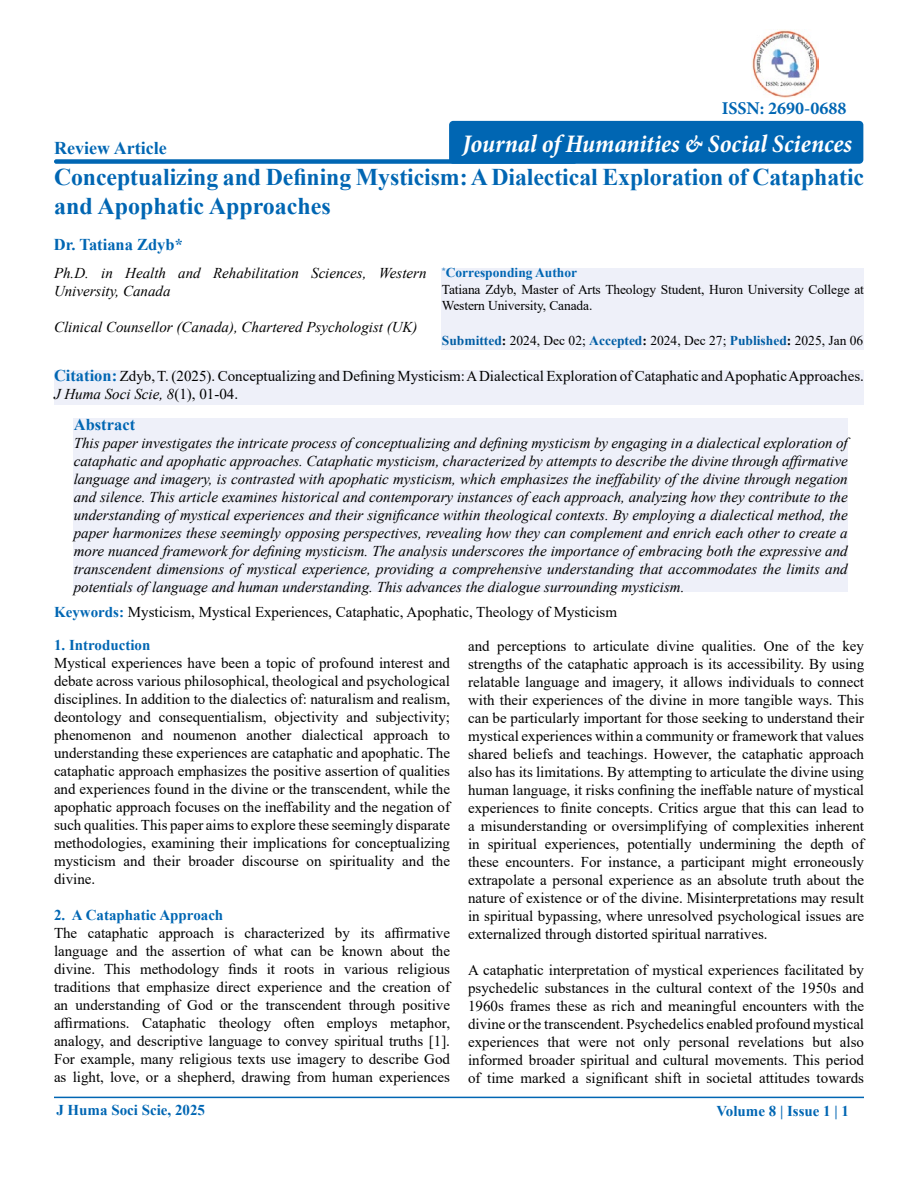
<style>
.page{position:relative;width:918px;height:1188px;background:#fff}
.page>*{position:absolute;margin:0;border:0;box-sizing:border-box;transform-origin:0 0}
.t1{font:italic 700 condensed 25.5px "Minion Pro";color:#fff}
.t2{font:700 24px/28.8px "Times New Roman";letter-spacing:-.005em;color:#0066b3}
.t3{font:700 18px "Minion Pro";color:#0066b3}
.t4{font:700 18px "Times New Roman";color:#0066b3}
.t5{font:700 16.5px "Times New Roman";color:#0066b3}
.t6{font:15px/18px "Times New Roman";color:#000;text-align:justify}
.t7{font:italic 15px/18px "Times New Roman";color:#000;text-align:justify}
.t8{font:700 15px "Times New Roman";color:#0066b3}
.t9{font:13.5px/16.5px "Times New Roman";letter-spacing:-.01em;color:#000}
.s1{font-weight:700;color:#0066b3}
.s2{font-weight:700;color:#005da4}
.s3{font-weight:700}
.s4{font-weight:700;font-size:16.5px;color:#0066b3}
.s5{font-style:italic}
</style>
<div class="page">
<div style="left:54px;top:159px;width:523px;height:5px;background:#0066b3;border-radius:2px"></div>
<hr style="left:54px;top:1097px;width:810px;height:1px;background:#0066b3">
<div style="left:442px;top:268px;width:422px;height:82px;background:#eef0f9"></div>
<div style="left:54px;top:370px;width:810px;height:34px;background:#eef0f9"></div>
<div style="left:74px;top:419px;width:774px;height:173px;background:#eef0f9"></div>
<div style="left:449px;top:121px;width:414px;height:43px;background:#0066b3;border-radius:4px"></div>
<img style="left:752px;top:30px;width:67px;height:67px">
<p class="t4" style="left:54px;top:135px;width:114px">Review Article</p>
<p class="t3" style="left:722px;top:95px;width:126px">ISSN: 2690-0688</p>
<h1 class="t1" style="left:463px;top:126px;width:391px">Journal of Humanities &amp; Social Sciences</h1>
<h2 class="t2" style="left:54px;top:162px;width:812px">Conceptualizing and Defining Mysticism: A Dialectical Exploration of Cataphatic and Apophatic Approaches</h2>
<p class="t5" style="left:54px;top:233px;width:131px">Dr. Tatiana Zdyb*</p>
<p class="t9" style="left:442px;top:264px;width:424px"><sup>*</sup><span class="s1">Corresponding Author<br></span>Tatiana Zdyb, Master of Arts Theology Student, Huron University College at<br>Western University, Canada.</p>
<p class="t9" style="left:442px;top:331px;width:423px"><span class="s2">Submitted</span><span class="s3">:</span> 2024, Dec 02; <span class="s2">Accepted</span><span class="s3">:</span> 2024, Dec 27; <span class="s2">Published</span><span class="s3">:</span> 2025, Jan 06</p>
<p class="t6" style="left:54px;top:366px;width:812px"><span class="s4">Citation:</span> Zdyb, T. (2025). Conceptualizing and Defining Mysticism: A Dialectical Exploration of Cataphatic and Apophatic Approaches.<br><span class="s5">J Huma Soci Scie, 8</span>(1), 01-04.</p>
<p class="t5" style="left:74px;top:412px;width:63px">Abstract</p>
<p class="t7" style="left:74px;top:434px;width:776px">This paper investigates the intricate process of conceptualizing and defining mysticism by engaging in a dialectical exploration of cataphatic and apophatic approaches. Cataphatic mysticism, characterized by attempts to describe the divine through affirmative language and imagery, is contrasted with apophatic mysticism, which emphasizes the ineffability of the divine through negation and silence. This article examines historical and contemporary instances of each approach, analyzing how they contribute to the understanding of mystical experiences and their significance within theological contexts. By employing a dialectical method, the paper harmonizes these seemingly opposing perspectives, revealing how they can complement and enrich each other to create a more nuanced framework for defining mysticism. The analysis underscores the importance of embracing both the expressive and transcendent dimensions of mystical experience, providing a comprehensive understanding that accommodates the limits and potentials of language and human understanding. This advances the dialogue surrounding mysticism.</p>
<p class="t7" style="left:54px;top:264px;width:374px">Ph.D. in Health and Rehabilitation Sciences, Western<br>University, Canada</p>
<p class="t7" style="left:54px;top:318px;width:365px">Clinical Counsellor (Canada), Chartered Psychologist (UK)</p>
<p class="t6" style="left:54px;top:602px;width:564px"><span class="s1">Keywords:</span> Mysticism, Mystical Experiences, Cataphatic, Apophatic, Theology of Mysticism</p>
<p class="t8" style="left:54px;top:635px;width:98px">1. Introduction</p>
<p class="t6" style="left:54px;top:654px;width:398px">Mystical experiences have been a topic of profound interest and debate across various philosophical, theological and psychological disciplines. In addition to the dialectics of: naturalism and realism, deontology and consequentialism, objectivity and subjectivity; phenomenon and noumenon another dialectical approach to understanding these experiences are cataphatic and apophatic. The cataphatic approach emphasizes the positive assertion of qualities and experiences found in the divine or the transcendent, while the apophatic approach focuses on the ineffability and the negation of such qualities. This paper aims to explore these seemingly disparate methodologies, examining their implications for conceptualizing mysticism and their broader discourse on spirituality and the divine.</p>
<p class="t8" style="left:54px;top:905px;width:171px">2. A Cataphatic Approach</p>
<p class="t6" style="left:54px;top:924px;width:398px">The cataphatic approach is characterized by its affirmative language and the assertion of what can be known about the divine. This methodology finds it roots in various religious traditions that emphasize direct experience and the creation of an understanding of God or the transcendent through positive affirmations. Cataphatic theology often employs metaphor, analogy, and descriptive language to convey spiritual truths [1].<br>For example, many religious texts use imagery to describe God as light, love, or a shepherd, drawing from human experiences</p>
<p class="t6" style="left:468px;top:636px;width:398px">and perceptions to articulate divine qualities. One of the key strengths of the cataphatic approach is its accessibility. By using relatable language and imagery, it allows individuals to connect with their experiences of the divine in more tangible ways. This can be particularly important for those seeking to understand their mystical experiences within a community or framework that values shared beliefs and teachings. However, the cataphatic approach also has its limitations. By attempting to articulate the divine using human language, it risks confining the ineffable nature of mystical experiences to finite concepts. Critics argue that this can lead to a misunderstanding or oversimplifying of complexities inherent in spiritual experiences, potentially undermining the depth of these encounters. For instance, a participant might erroneously extrapolate a personal experience as an absolute truth about the nature of existence or of the divine. Misinterpretations may result in spiritual bypassing, where unresolved psychological issues are externalized through distorted spiritual narratives.</p>
<p class="t6" style="left:468px;top:960px;width:398px">A cataphatic interpretation of mystical experiences facilitated by psychedelic substances in the cultural context of the 1950s and 1960s frames these as rich and meaningful encounters with the divine or the transcendent. Psychedelics enabled profound mystical experiences that were not only personal revelations but also informed broader spiritual and cultural movements. This period of time marked a significant shift in societal attitudes towards</p>
<p class="t8" style="left:56px;top:1100px;width:150px">J Huma Soci Scie, 2025</p>
<p class="t8" style="left:716px;top:1100px;width:134px">Volume 8 | Issue 1 | 1</p>
</div>
